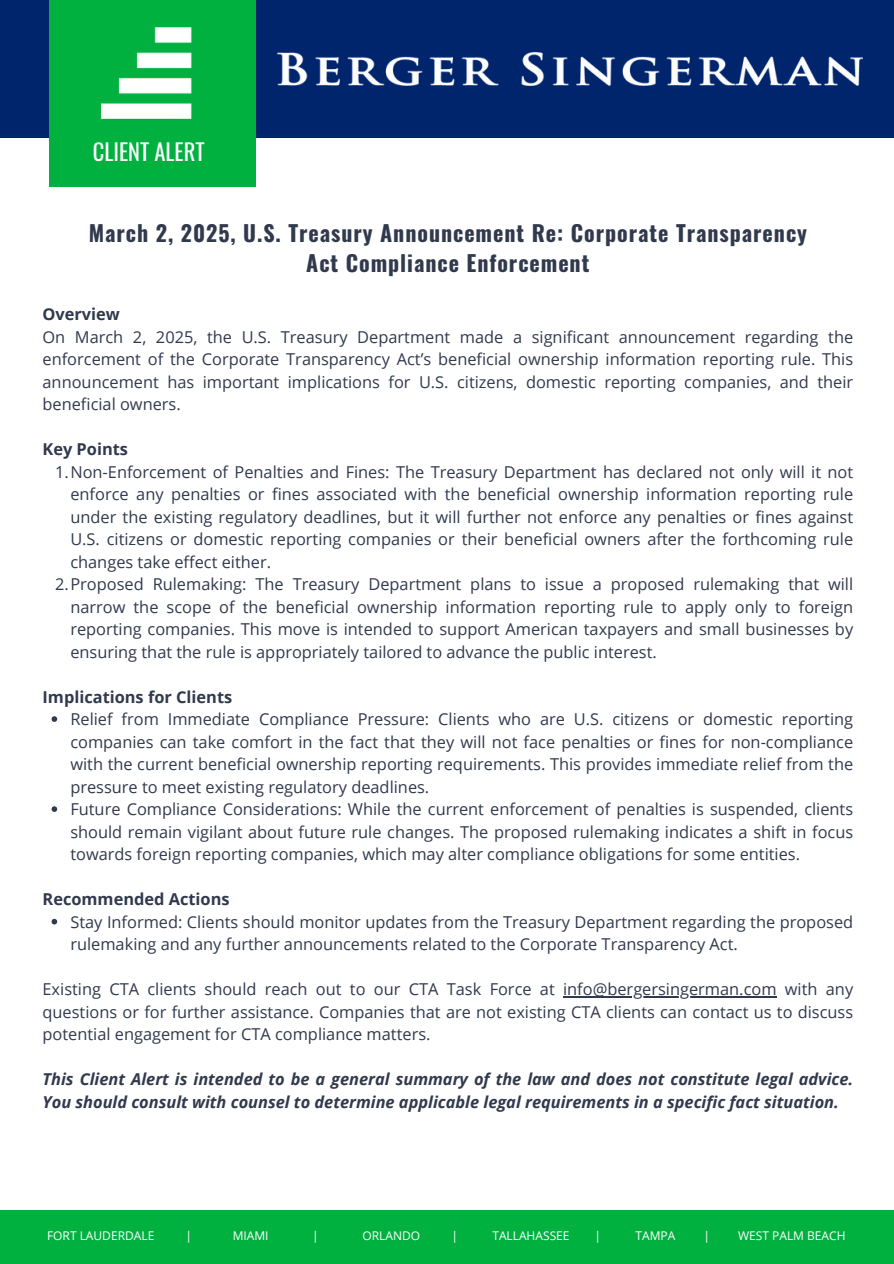
<style>
.page{position:relative;width:894px;height:1264px;background:#fff}
.page>*{position:absolute;margin:0;border:0;box-sizing:border-box;transform-origin:0 0}
.t1{font:22.5px "Oswald";color:#fff}
.t2{font:700 21.9px/30.3px "Oswald";letter-spacing:.045em;color:#31394d;text-align:center}
.t3{font:16.35px/22.5px "Open Sans";color:#31394d;text-align:justify}
.t4{font:italic 700 16.35px "Open Sans";color:#31394d}
.t5{font:700 16.35px "Open Sans";color:#31394d}
.t6{font:12px "Open Sans";color:#fff}
.s1{font-weight:700}
</style>
<div class="page">
<div style="left:0;top:0;width:893px;height:137px;background:#00256c"></div>
<div style="left:49px;top:0;width:207px;height:186px;background:#00b140"></div>
<svg style="left:52px;top:716px;width:5px;height:6px"></svg>
<svg style="left:52px;top:806px;width:5px;height:6px"></svg>
<svg style="left:52px;top:918px;width:5px;height:6px"></svg>
<hr style="left:563px;top:996px;width:213px;height:1px;background:#31394d">
<img style="left:102px;top:28px;width:90px;height:91px">
<div style="left:0;top:1210px;width:893px;height:53px;background:#00b140"></div>
<img style="left:277px;top:52px;width:585px;height:34px">
<h3 class="t1" style="left:93px;top:134px;width:113px">CLIENT ALERT</h3>
<p class="t2" style="left:89px;top:217px;width:719px">March 2, 2025, U.S. Treasury Announcement Re: Corporate Transparency<br>Act Compliance Enforcement</p>
<p class="t3" style="left:43px;top:302px;width:811px;text-align:left"><span class="s1">Overview<br></span>On March 2, 2025, the U.S. Treasury Department made a significant announcement regarding the enforcement of the Corporate Transparency Act’s beneficial ownership information reporting rule. This announcement has important implications for U.S. citizens, domestic reporting companies, and their beneficial owners.</p>
<p class="t5" style="left:43px;top:437px;width:87px">Key Points</p>
<h1 class="t3" style="left:70px;top:460px;width:784px;text-indent:-15px">1.Non-Enforcement of Penalties and Fines: The Treasury Department has declared not only will it not enforce any penalties or fines associated with the beneficial ownership information reporting rule under the existing regulatory deadlines, but it will further not enforce any penalties or fines against U.S. citizens or domestic reporting companies or their beneficial owners after the forthcoming rule changes take effect either.</h1>
<h2 class="t3" style="left:70px;top:572px;width:784px;text-indent:-15px">2.Proposed Rulemaking: The Treasury Department plans to issue a proposed rulemaking that will narrow the scope of the beneficial ownership information reporting rule to apply only to foreign reporting companies. This move is intended to support American taxpayers and small businesses by ensuring that the rule is appropriately tailored to advance the public interest.</h2>
<h4 class="t5" style="left:43px;top:685px;width:191px">Implications for Clients</h4>
<h3 class="t3" style="left:70px;top:707px;width:784px">Relief from Immediate Compliance Pressure: Clients who are U.S. citizens or domestic reporting companies can take comfort in the fact that they will not face penalties or fines for non-compliance with the current beneficial ownership reporting requirements. This provides immediate relief from the pressure to meet existing regulatory deadlines.</h3>
<p class="t3" style="left:70px;top:797px;width:784px">Future Compliance Considerations: While the current enforcement of penalties is suspended, clients should remain vigilant about future rule changes. The proposed rulemaking indicates a shift in focus towards foreign reporting companies, which may alter compliance obligations for some entities.</p>
<p class="t5" style="left:43px;top:887px;width:188px">Recommended Actions</p>
<h3 class="t3" style="left:70px;top:910px;width:784px">Stay Informed: Clients should monitor updates from the Treasury Department regarding the proposed rulemaking and any further announcements related to the Corporate Transparency Act.</h3>
<p class="t3" style="left:43px;top:977px;width:513px">Existing CTA clients should reach out to our CTA Task Force at</p>
<p class="t3" style="left:43px;top:977px;width:811px;text-indent:520px">info@bergersingerman.com with any questions or for further assistance. Companies that are not existing CTA clients can contact us to discuss potential engagement for CTA compliance matters.</p>
<p class="t4" style="left:43px;top:1067px;width:811px">This Client Alert is intended to be a general summary of the law and does not constitute legal advice.</p>
<h3 class="t4" style="left:43px;top:1090px;width:797px">You should consult with counsel to determine applicable legal requirements in a specific fact situation.</h3>
<h4 class="t6" style="left:47px;top:1227px;width:109px">FORT LAUDERDALE</h4>
<h4 class="t6" style="left:185px;top:1227px;width:8px">|</h4>
<h4 class="t6" style="left:233px;top:1227px;width:37px">MIAMI</h4>
<h4 class="t6" style="left:312px;top:1227px;width:8px">|</h4>
<h4 class="t6" style="left:362px;top:1227px;width:59px">ORLANDO</h4>
<h4 class="t6" style="left:451px;top:1227px;width:8px">|</h4>
<h4 class="t6" style="left:492px;top:1227px;width:79px">TALLAHASSEE</h4>
<h4 class="t6" style="left:594px;top:1227px;width:8px">|</h4>
<h4 class="t6" style="left:635px;top:1227px;width:41px">TAMPA</h4>
<h4 class="t6" style="left:703px;top:1227px;width:8px">|</h4>
<h4 class="t6" style="left:737px;top:1227px;width:109px">WEST PALM BEACH</h4>
</div>
